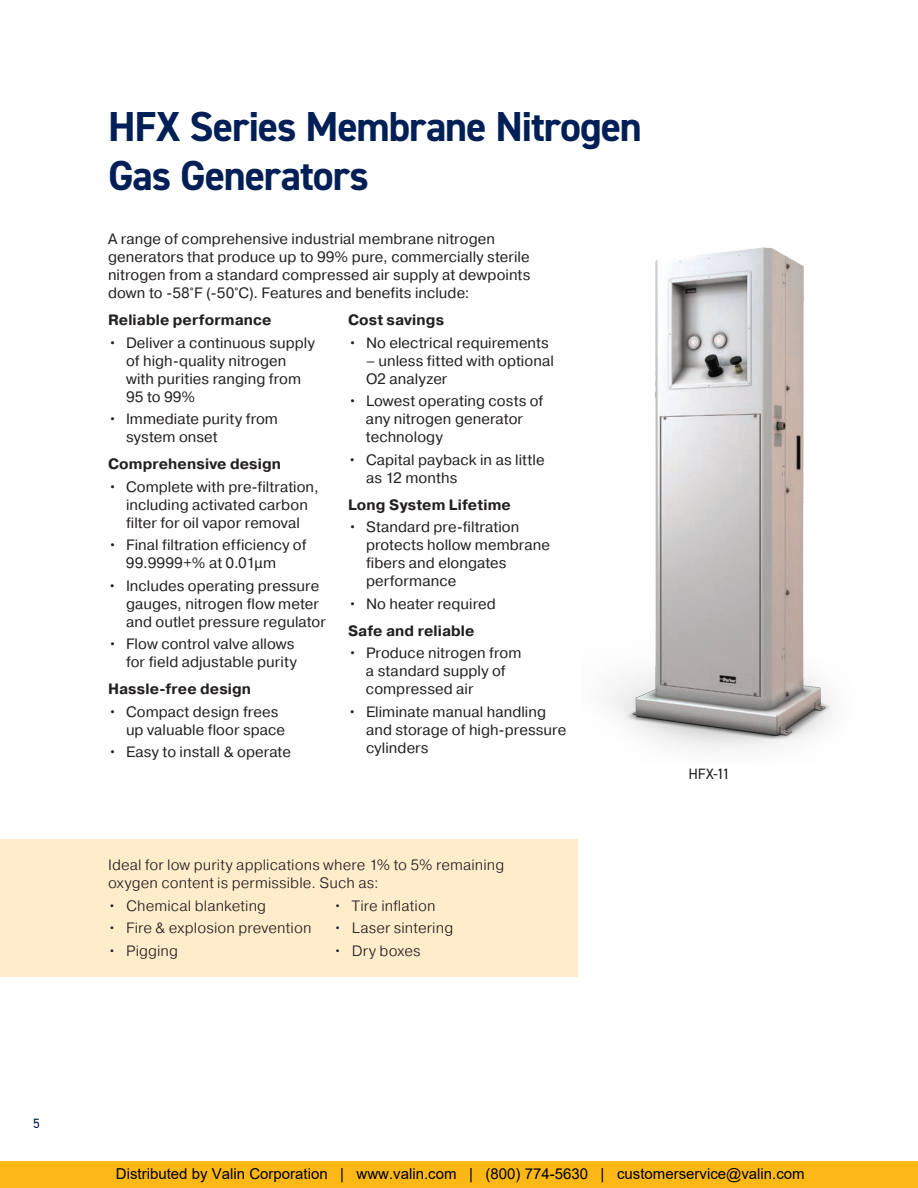
<style>
.page{position:relative;width:918px;height:1188px;background:#fff}
.page>*{position:absolute;margin:0;border:0;box-sizing:border-box;transform-origin:0 0}
.t1{font:700 42px/49.5px "DIN2014";letter-spacing:-.025em;color:#001f56}
.t2{font:15px/18px "Pragmatica";letter-spacing:.005em;color:#231f20}
.t3{font:300 15px/18px "Pragmatica";letter-spacing:.01em;color:#231f20}
.t4{font:700 15px "Pragmatica";letter-spacing:.01em;color:#231f20}
.t5{font:15px "Arial";color:#000}
.t6{font:15px "DIN2014";color:#231f20}
.t7{font:13.5px "DIN2014";color:#001f56}
</style>
<div class="page">
<div style="left:0;top:1161px;width:918px;height:27px;background:#fcb814"></div>
<div style="left:0;top:839px;width:578px;height:137px;background:#feeccb"></div>
<img style="left:610px;top:247px;width:222px;height:503px">
<p class="t7" style="left:33px;top:1115px;width:8px">5</p>
<h1 class="t1" style="left:108px;top:101px;width:536px">HFX Series Membrane Nitrogen<br>Gas Generators</h1>
<p class="t2" style="left:108px;top:230px;width:424px">A range of comprehensive industrial membrane nitrogen generators that produce up to 99% pure, commercially sterile nitrogen from a standard compressed air supply at dewpoints down to -58°F (-50°C). Features and benefits include:</p>
<p class="t4" style="left:108px;top:310px;width:165px">Reliable performance</p>
<p class="t2" style="left:126px;top:334px;width:190px;text-indent:-18px">• Deliver a continuous supply of high-quality nitrogen with purities ranging from<br>95 to 99%</p>
<p class="t2" style="left:126px;top:410px;width:154px;text-indent:-18px">• Immediate purity from system onset</p>
<p class="t4" style="left:108px;top:454px;width:175px">Comprehensive design</p>
<p class="t2" style="left:108px;top:478px;width:212px;text-align:center">• Complete with pre-filtration, including activated carbon filter for oil vapor removal</p>
<p class="t2" style="left:126px;top:536px;width:182px;text-indent:-18px">• Final filtration efficiency of<br>99.9999+% at 0.01µm</p>
<p class="t2" style="left:126px;top:577px;width:202px;text-indent:-18px">• Includes operating pressure gauges, nitrogen flow meter and outlet pressure regulator</p>
<p class="t2" style="left:108px;top:635px;width:190px;text-align:right">• Flow control valve allows for field adjustable purity</p>
<p class="t4" style="left:108px;top:679px;width:145px">Hassle-free design</p>
<p class="t2" style="left:126px;top:703px;width:161px;text-indent:-18px">• Compact design frees up valuable floor space</p>
<p class="t2" style="left:108px;top:743px;width:184px">• Easy to install &amp; operate</p>
<p class="t4" style="left:348px;top:310px;width:98px">Cost savings</p>
<p class="t2" style="left:348px;top:334px;width:202px">• No electrical requirements</p>
<p class="t2" style="left:366px;top:352px;width:189px">– unless fitted with optional<br>O2 analyzer</p>
<p class="t2" style="left:366px;top:392px;width:179px;text-indent:-18px">• Lowest operating costs of any nitrogen generator technology</p>
<p class="t2" style="left:366px;top:451px;width:180px;text-indent:-18px">• Capital payback in as little as 12 months</p>
<p class="t4" style="left:348px;top:495px;width:164px">Long System Lifetime</p>
<p class="t2" style="left:366px;top:518px;width:186px;text-indent:-18px">• Standard pre-filtration protects hollow membrane fibers and elongates performance</p>
<p class="t2" style="left:348px;top:595px;width:149px">• No heater required</p>
<p class="t4" style="left:348px;top:621px;width:128px">Safe and reliable</p>
<p class="t2" style="left:366px;top:644px;width:157px;text-indent:-18px">• Produce nitrogen from a standard supply of compressed air</p>
<p class="t2" style="left:366px;top:703px;width:202px;text-indent:-18px">• Eliminate manual handling and storage of high-pressure cylinders</p>
<p class="t3" style="left:108px;top:856px;width:398px">Ideal for low purity applications where 1% to 5% remaining oxygen content is permissible. Such as:</p>
<p class="t3" style="left:108px;top:896px;width:160px">• Chemical blanketing</p>
<p class="t3" style="left:108px;top:919px;width:205px">• Fire &amp; explosion prevention</p>
<p class="t3" style="left:108px;top:941px;width:72px">• Pigging</p>
<p class="t3" style="left:334px;top:896px;width:103px">• Tire inflation</p>
<p class="t3" style="left:334px;top:919px;width:121px">• Laser sintering</p>
<p class="t3" style="left:334px;top:941px;width:88px">• Dry boxes</p>
<p class="t6" style="left:689px;top:764px;width:43px">HFX-11</p>
<p class="t5" style="left:116px;top:1163px;width:690px">Distributed by Valin Corporation | www.valin.com | (800) 774-5630 | customerservice@valin.com</p>
</div>
